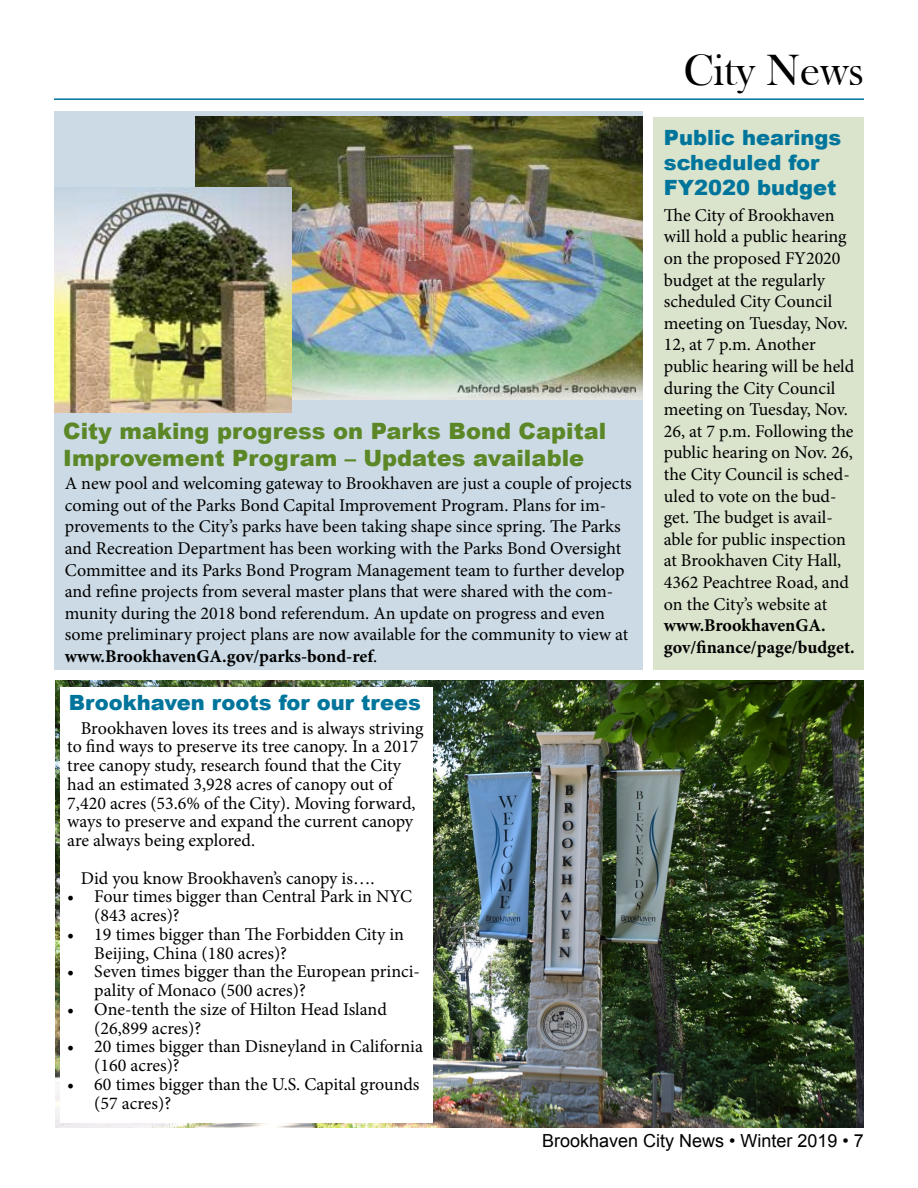
<style>
.page{position:relative;width:918px;height:1188px;background:#fff}
.page>*{position:absolute;margin:0;border:0;box-sizing:border-box;transform-origin:0 0}
.t1{font:45px "Bask Old Face";color:#000}
.t2{font:900 22.5px/27px "Arial";color:#5c8727}
.t3{font:900 21px/25.2px "Arial";color:#00759c}
.t4{font:18px/21.6px "Minion Pro";letter-spacing:-.005em;color:#000}
.t5{font:700 18px/21.6px "Minion Pro";color:#000}
.t6{font:18px "Arial";color:#000}
.s1{font-weight:700}
</style>
<div class="page">
<div style="left:54px;top:111px;width:589px;height:559px;background:#cbdae5"></div>
<hr style="left:54px;top:98px;width:810px;height:2px;background:#00759c">
<div style="left:653px;top:117px;width:211px;height:553px;background:#dae3cc"></div>
<img style="left:196px;top:117px;width:447px;height:283px">
<img style="left:54px;top:187px;width:238px;height:225px">
<img style="left:55px;top:680px;width:809px;height:448px">
<div style="left:61px;top:687px;width:372px;height:435px;background:#fff"></div>
<h1 class="t1" style="left:684px;top:45px;width:182px">City News</h1>
<p class="t2" style="left:63px;top:417px;width:545px">City making progress on Parks Bond Capital<br>Improvement Program – Updates available</p>
<p class="t4" style="left:65px;top:473px;width:569px">A new pool and welcoming gateway to Brookhaven are just a couple of projects coming out of the Parks Bond Capital Improvement Program. Plans for im&shy;provements to the City’s parks have been taking shape since spring. The Parks and Recreation Department has been working with the Parks Bond Oversight Committee and its Parks Bond Program Management team to further develop and refine projects from several master plans that were shared with the com&shy;munity during the 2018 bond referendum. An update on progress and even some preliminary project plans are now available for the community to view at <span class="s1">www.BrookhavenGA.gov/parks-bond-ref</span>.</p>
<p class="t3" style="left:69px;top:689px;width:354px">Brookhaven roots for our trees</p>
<p class="t4" style="left:67px;top:718px;width:358px;line-height:18.8px;text-indent:14px">Brookhaven loves its trees and is always striving to find ways to preserve its tree canopy. In a 2017 tree canopy study, research found that the City had an estimated 3,928 acres of canopy out of 7,420 acres (53.6% of the City). Moving forward, ways to preserve and expand the current canopy are always being explored.</p>
<p class="t4" style="left:81px;top:867px;width:295px">Did you know Brookhaven’s canopy is….</p>
<p class="t4" style="left:94px;top:887px;width:319px;line-height:18.8px;text-indent:-27px">• Four times bigger than Central Park in NYC (843 acres)?</p>
<p class="t4" style="left:94px;top:925px;width:311px;line-height:18.8px;text-indent:-27px">• 19 times bigger than The Forbidden City in<br>Beijing, China (180 acres)?</p>
<p class="t4" style="left:94px;top:962px;width:327px;line-height:18.8px;text-indent:-27px">• Seven times bigger than the European princi&shy;pality of Monaco (500 acres)?</p>
<p class="t4" style="left:94px;top:1000px;width:294px;line-height:18.8px;text-indent:-27px">• One-tenth the size of Hilton Head Island (26,899 acres)?</p>
<p class="t4" style="left:94px;top:1037px;width:330px;line-height:18.8px;text-indent:-27px">• 20 times bigger than Disneyland in California (160 acres)?</p>
<p class="t4" style="left:94px;top:1075px;width:327px;line-height:18.8px;text-indent:-27px">• 60 times bigger than the U.S. Capital grounds (57 acres)?</p>
<p class="t3" style="left:664px;top:124px;width:179px">Public hearings scheduled for<br>FY2020 budget</p>
<p class="t4" style="left:664px;top:204px;width:192px">The City of Brookhaven will hold a public hearing on the proposed FY2020 budget at the regularly scheduled City Council meeting on Tuesday, Nov.<br>12, at 7 p.m. Another public hearing will be held during the City Council meeting on Tuesday, Nov.<br>26, at 7 p.m. Following the public hearing on Nov. 26, the City Council is sched&shy;uled to vote on the bud&shy;get. The budget is avail&shy;able for public inspection at Brookhaven City Hall,<br>4362 Peachtree Road, and on the City’s website at</p>
<p class="t5" style="left:664px;top:614px;width:193px">www.BrookhavenGA. gov/finance/page/budget.</p>
<p class="t6" style="left:542px;top:1129px;width:323px">Brookhaven City News • Winter 2019 • 7</p>
</div>
